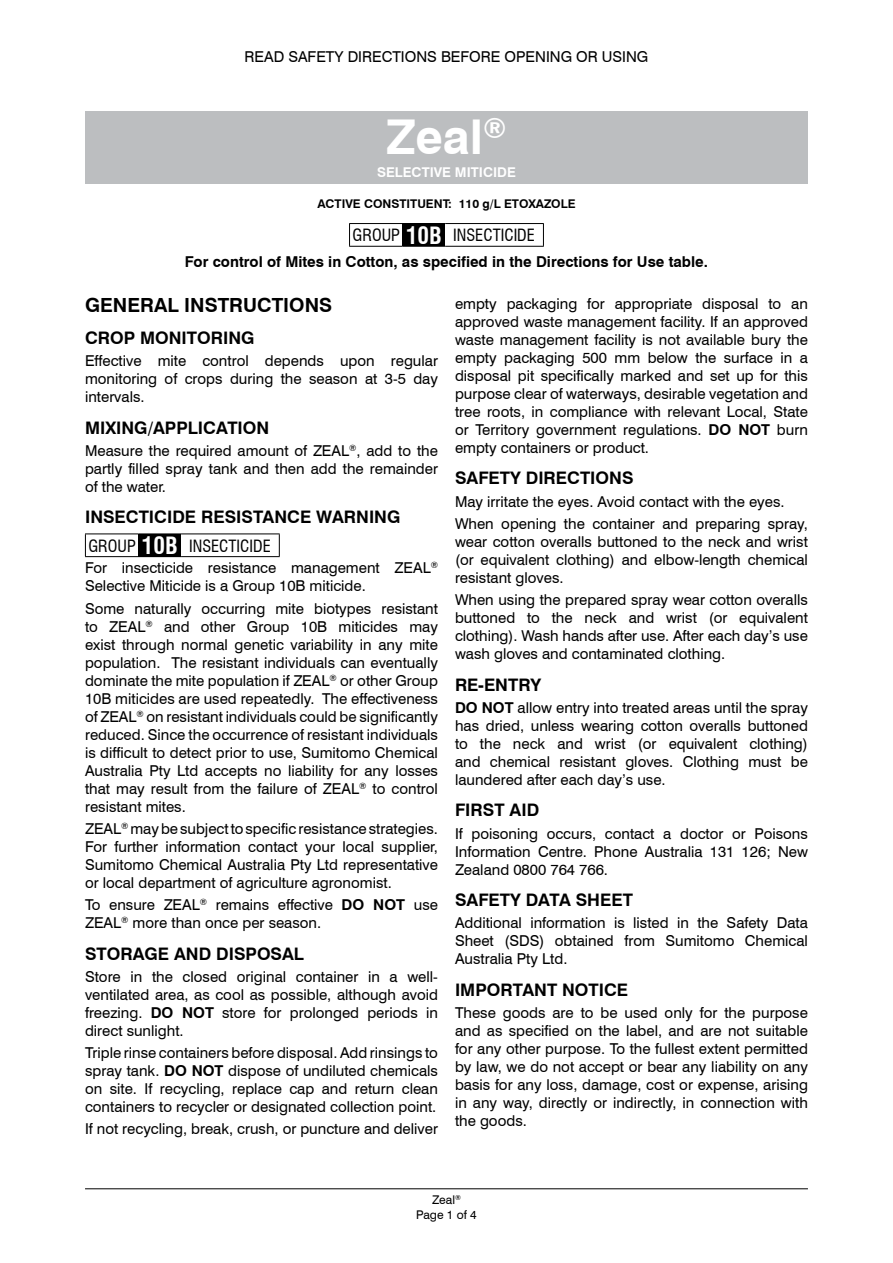
<style>
.page{position:relative;width:893px;height:1263px;background:#fff}
.page>*{position:absolute;margin:0;border:0;box-sizing:border-box;transform-origin:0 0}
.Distinguishing_name{font:700 48px "Swiss 721 BT";color:#fff}
.Mode_of_action_lette{font:700 condensed 23.25px "Swiss 721 BT";color:#fff}
.Heading_2{font:700 19.5px "Swiss 721 BT";color:#000}
.Heading_2-2{font:700 17.25px "Swiss 721 BT";color:#000}
.Mode_of_action_text{font:condensed 16.5px "Swiss 721 BT";color:#000}
.Body{font:15px/18px "Swiss 721 BT";color:#000;text-align:justify}
.Statement_of_claims{font:700 15px "Swiss 721 BT";color:#000}
.Signal_Sub_Heading{font:15px "Swiss 721 BT";color:#000}
.Product_type{font:700 13.5px "Swiss 721 BT";color:#fff}
.Active_Constituents{font:700 12px "Swiss 721 BT";color:#000}
.t1{font:12px/15px "Swiss 721 BT";color:#000;text-align:center}
.s1{font-weight:700}
</style>
<div class="page">
<hr style="left:85px;top:1188px;width:723px;height:1px;background:#000">
<div style="left:85px;top:111px;width:723px;height:72px;background:#bcbec0"></div>
<hr style="left:349px;top:223px;width:54px;height:1px;background:#000">
<hr style="left:403px;top:223px;width:42px;height:1px;background:#000">
<hr style="left:445px;top:223px;width:99px;height:1px;background:#000">
<svg style="left:349px;top:224px;width:195px;height:22px"></svg>
<hr style="left:349px;top:246px;width:54px;height:1px;background:#000">
<hr style="left:403px;top:246px;width:42px;height:1px;background:#000">
<hr style="left:445px;top:246px;width:99px;height:1px;background:#000">
<hr style="left:85px;top:533px;width:54px;height:1px;background:#000">
<hr style="left:139px;top:533px;width:42px;height:1px;background:#000">
<hr style="left:181px;top:533px;width:99px;height:1px;background:#000">
<svg style="left:85px;top:534px;width:195px;height:22px"></svg>
<hr style="left:85px;top:556px;width:54px;height:1px;background:#000">
<hr style="left:139px;top:556px;width:42px;height:1px;background:#000">
<hr style="left:181px;top:556px;width:99px;height:1px;background:#000">
<p class="Signal_Sub_Heading" style="left:245px;top:48px;width:405px">READ SAFETY DIRECTIONS BEFORE OPENING OR USING</p>
<p class="Distinguishing_name" style="left:387px;top:108px;width:121px">Zeal<sup>®</sup></p>
<p class="Product_type" style="left:377px;top:164px;width:140px">SELECTIVE MITICIDE</p>
<p class="Active_Constituents" style="left:317px;top:196px;width:260px">ACTIVE CONSTITUENT: 110 g/L ETOXAZOLE</p>
<p class="Mode_of_action_text" style="left:353px;top:225px;width:49px">GROUP</p>
<p class="Mode_of_action_lette" style="left:406px;top:221px;width:37px">10B</p>
<p class="Mode_of_action_text" style="left:453px;top:225px;width:83px">INSECTICIDE</p>
<p class="Statement_of_claims" style="left:185px;top:253px;width:525px">For control of Mites in Cotton, as specified in the Directions for Use table.</p>
<p class="Heading_2" style="left:85px;top:293px;width:249px">GENERAL INSTRUCTIONS</p>
<p class="Heading_2-2" style="left:85px;top:327px;width:171px">CROP MONITORING</p>
<p class="Body" style="left:85px;top:352px;width:354px">Effective mite control depends upon regular monitoring of crops during the season at 3-5 day intervals.</p>
<p class="Heading_2-2" style="left:85px;top:417px;width:186px">MIXING/APPLICATION</p>
<p class="Body" style="left:85px;top:441px;width:354px">Measure the required amount of ZEAL<sup>®</sup>, add to the partly filled spray tank and then add the remainder of the water.</p>
<p class="Heading_2-2" style="left:85px;top:507px;width:317px">INSECTICIDE RESISTANCE WARNING</p>
<p class="Mode_of_action_text" style="left:89px;top:536px;width:49px">GROUP</p>
<p class="Mode_of_action_lette" style="left:142px;top:532px;width:37px">10B</p>
<p class="Mode_of_action_text" style="left:189px;top:536px;width:83px">INSECTICIDE</p>
<p class="Body" style="left:85px;top:559px;width:354px">For insecticide resistance management ZEAL<sup>®<br></sup>Selective Miticide is a Group 10B miticide.</p>
<p class="Body" style="left:85px;top:599px;width:354px">Some naturally occurring mite biotypes resistant to ZEAL<sup>®</sup> and other Group 10B miticides may exist through normal genetic variability in any mite population. The resistant individuals can eventually dominate the mite population if ZEAL<sup>®</sup> or other Group 10B miticides are used repeatedly. The effectiveness of ZEAL<sup>®</sup> on resistant individuals could be significantly reduced. Since the occurrence of resistant individuals is difficult to detect prior to use, Sumitomo Chemical Australia Pty Ltd accepts no liability for any losses that may result from the failure of ZEAL<sup>®</sup> to control resistant mites.</p>
<p class="Body" style="left:85px;top:819px;width:354px">ZEAL<sup>®</sup> may be subject to specific resistance strategies.<br>For further information contact your local supplier, Sumitomo Chemical Australia Pty Ltd representative or local department of agriculture agronomist.</p>
<p class="Body" style="left:85px;top:895px;width:354px">To ensure ZEAL<sup>®</sup> remains effective <span class="s1">DO NOT</span> use<br>ZEAL<sup>®</sup> more than once per season.</p>
<p class="Heading_2-2" style="left:85px;top:943px;width:220px">STORAGE AND DISPOSAL</p>
<p class="Body" style="left:85px;top:967px;width:354px">Store in the closed original container in a well&shy;ventilated area, as cool as possible, although avoid freezing. <span class="s1">DO NOT</span> store for prolonged periods in direct sunlight.</p>
<p class="Body" style="left:85px;top:1044px;width:354px">Triple rinse containers before disposal. Add rinsings to spray tank. <span class="s1">DO NOT</span> dispose of undiluted chemicals on site. If recycling, replace cap and return clean containers to recycler or designated collection point.</p>
<p class="Body" style="left:85px;top:1120px;width:354px">If not recycling, break, crush, or puncture and deliver</p>
<p class="Body" style="left:455px;top:294px;width:354px">empty packaging for appropriate disposal to an approved waste management facility. If an approved waste management facility is not available bury the empty packaging 500 mm below the surface in a disposal pit specifically marked and set up for this purpose clear of waterways, desirable vegetation and tree roots, in compliance with relevant Local, State or Territory government regulations. <span class="s1">DO NOT</span> burn empty containers or product.</p>
<p class="Heading_2-2" style="left:455px;top:468px;width:180px">SAFETY DIRECTIONS</p>
<p class="Body" style="left:455px;top:492px;width:331px">May irritate the eyes. Avoid contact with the eyes.</p>
<p class="Body" style="left:455px;top:514px;width:354px">When opening the container and preparing spray, wear cotton overalls buttoned to the neck and wrist (or equivalent clothing) and elbow-length chemical resistant gloves.</p>
<p class="Body" style="left:455px;top:591px;width:354px">When using the prepared spray wear cotton overalls buttoned to the neck and wrist (or equivalent clothing). Wash hands after use. After each day’s use wash gloves and contaminated clothing.</p>
<p class="Heading_2-2" style="left:455px;top:674px;width:88px">RE-ENTRY</p>
<p class="Body" style="left:455px;top:698px;width:354px"><span class="s1">DO NOT</span> allow entry into treated areas until the spray has dried, unless wearing cotton overalls buttoned to the neck and wrist (or equivalent clothing) and chemical resistant gloves. Clothing must be laundered after each day’s use.</p>
<p class="Heading_2-2" style="left:455px;top:800px;width:86px">FIRST AID</p>
<p class="Body" style="left:455px;top:824px;width:354px">If poisoning occurs, contact a doctor or Poisons Information Centre. Phone Australia 131 126; New Zealand 0800 764 766.</p>
<p class="Heading_2-2" style="left:455px;top:889px;width:179px">SAFETY DATA SHEET</p>
<p class="Body" style="left:455px;top:914px;width:354px">Additional information is listed in the Safety Data Sheet (SDS) obtained from Sumitomo Chemical Australia Pty Ltd.</p>
<p class="Heading_2-2" style="left:455px;top:979px;width:175px">IMPORTANT NOTICE</p>
<p class="Body" style="left:455px;top:1004px;width:354px">These goods are to be used only for the purpose and as specified on the label, and are not suitable for any other purpose. To the fullest extent permitted by law, we do not accept or bear any liability on any basis for any loss, damage, cost or expense, arising in any way, directly or indirectly, in connection with the goods.</p>
<p class="t1" style="left:416px;top:1192px;width:62px">Zeal<sup>®<br></sup>Page 1 of 4</p>
</div>
